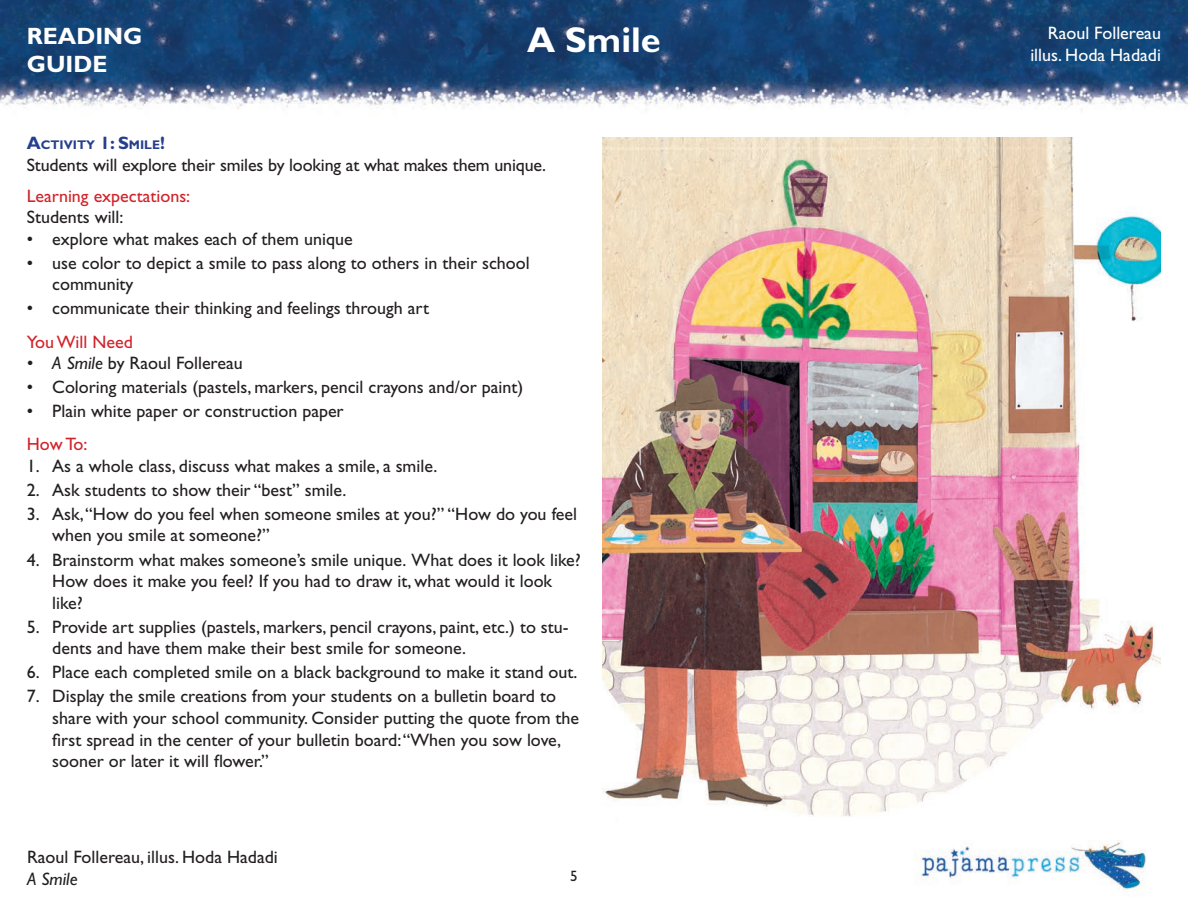
<style>
.page{position:relative;width:1188px;height:918px;background:#fff}
.page>*{position:absolute;margin:0;border:0;box-sizing:border-box;transform-origin:0 0}
.t1{font:700 36px "Gill Sans Std";color:#fff}
.t2{font:700 23.7px/28.5px "Gill Sans Std";color:#fff}
.t3{font:18px/21.6px "Gill Sans Std";color:#231f20}
.t4{font:18px "Gill Sans Std";color:#d1232a}
.t5{font:18px/21.6px "Gill Sans Std";color:#fff;text-align:right}
.t6{font:italic 18px "Gill Sans Std";color:#231f20}
.t7{font:15px "Gill Sans Std";color:#231f20}
.Heading{font:700 12.6px "Gill Sans Std";color:#253f8e}
.s1{font-size:18px}
.s2{font-style:italic}
</style>
<div class="page">
<img style="left:0;top:0;width:1188px;height:109px">
<img style="left:915px;top:840px;width:231px;height:50px">
<img style="left:603px;top:137px;width:557px;height:680px">
<h2 class="t2" style="left:27px;top:22px;width:117px">READING<br>GUIDE</h2>
<h1 class="t1" style="left:527px;top:18px;width:135px">A Smile</h1>
<p class="Heading" style="left:27px;top:138px;width:140px"><span class="s1">A</span>CTIVITY <span class="s1">1: S</span>MILE<span class="s1">!</span></p>
<p class="t3" style="left:27px;top:154px;width:521px">Students will explore their smiles by looking at what makes them unique.</p>
<p class="t4" style="left:27px;top:185px;width:165px">Learning expectations:</p>
<p class="t3" style="left:27px;top:206px;width:98px">Students will:</p>
<p class="t3" style="left:27px;top:228px;width:327px">• explore what makes each of them unique</p>
<p class="t3" style="left:52px;top:252px;width:479px;text-indent:-25px">• use color to depict a smile to pass along to others in their school community</p>
<p class="t3" style="left:27px;top:298px;width:404px">• communicate their thinking and feelings through art</p>
<p class="t4" style="left:27px;top:331px;width:108px">You Will Need</p>
<p class="t3" style="left:27px;top:352px;width:217px"><span class="s2">• A Smile</span> by Raoul Follereau</p>
<p class="t3" style="left:27px;top:376px;width:498px">• Coloring materials (pastels, markers, pencil crayons and/or paint)</p>
<p class="t3" style="left:27px;top:400px;width:318px">• Plain white paper or construction paper</p>
<p class="t4" style="left:27px;top:434px;width:62px">How To:</p>
<p class="t3" style="left:27px;top:455px;width:412px">1. As a whole class, discuss what makes a smile, a smile.</p>
<p class="t3" style="left:27px;top:479px;width:321px">2. Ask students to show their “best” smile.</p>
<p class="t3" style="left:52px;top:503px;width:526px;text-indent:-25px">3. Ask, “How do you feel when someone smiles at you?” “How do you feel when you smile at someone?”</p>
<p class="t3" style="left:52px;top:549px;width:530px;text-indent:-25px">4. Brainstorm what makes someone’s smile unique. What does it look like?<br>How does it make you feel? If you had to draw it, what would it look like?</p>
<p class="t3" style="left:52px;top:616px;width:518px;text-indent:-25px">5. Provide art supplies (pastels, markers, pencil crayons, paint, etc.) to stu&shy;dents and have them make their best smile for someone.</p>
<p class="t3" style="left:27px;top:662px;width:552px">6. Place each completed smile on a black background to make it stand out.</p>
<p class="t3" style="left:52px;top:686px;width:528px;text-indent:-25px">7. Display the smile creations from your students on a bulletin board to share with your school community. Consider putting the quote from the first spread in the center of your bulletin board: “When you sow love, sooner or later it will flower.”</p>
<p class="t3" style="left:27px;top:847px;width:252px">Raoul Follereau, illus. Hoda Hadadi</p>
<p class="t6" style="left:27px;top:869px;width:52px">A Smile</p>
<p class="t7" style="left:570px;top:868px;width:9px">5</p>
<p class="t5" style="left:1030px;top:23px;width:132px">Raoul Follereau illus. Hoda Hadadi</p>
</div>
